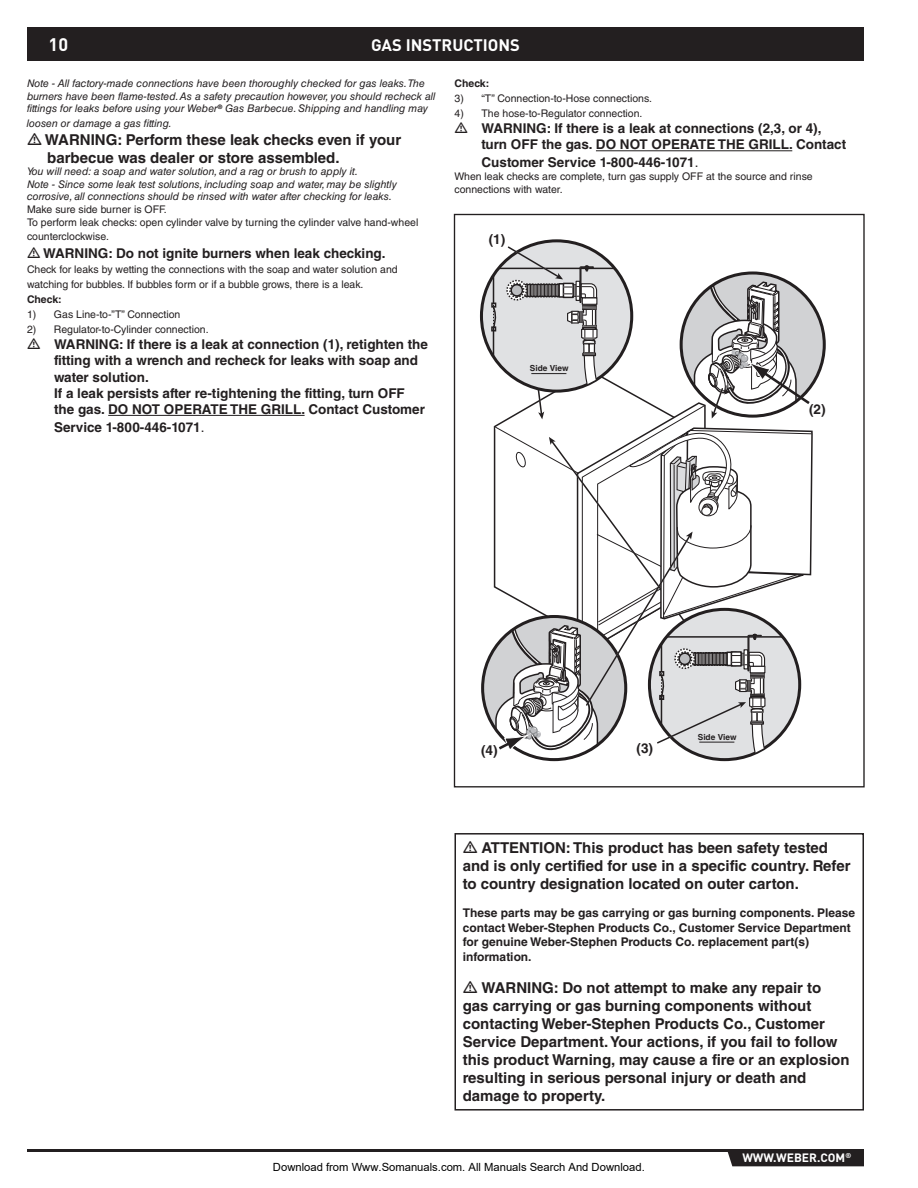
<style>
.page{position:relative;width:918px;height:1188px;background:#fff}
.page>*{position:absolute;margin:0;border:0;box-sizing:border-box;transform-origin:0 0}
.t1{font:18px "DI Nkerned";color:#fff}
.t2{font:16.5px "DI Nkerned";color:#fff}
.t3{font:700 15px/18px "Helvetica LT Std";color:#231f20}
.t4{font:700 13.65px "Helvetica";color:#231f20}
.t5{font:700 13.5px/16.2px "Helvetica LT Std";color:#231f20}
.t6{font:700 12px/14.4px "Helvetica LT Std";color:#231f20}
.t7{font:12px "DI Nkerned";color:#fff}
.t8{font:11.25px "Arial";color:#000}
.t9{font:10.5px/12.6px "Helvetica LT Std";color:#231f20}
.t10{font:italic 10.5px/12.6px "Helvetica LT Std";color:#231f20}
.t11{font:700 10.5px "Helvetica LT Std";color:#231f20}
.t12{font:700 8.25px "Helvetica";color:#231f20}
.s1{font-weight:400}
</style>
<div class="page">
<div style="left:27px;top:27px;width:837px;height:33px;background:#231f20"></div>
<hr style="left:27px;top:1149px;width:702px;height:3px;background:#231f20">
<div style="left:727px;top:1149px;width:137px;height:17px;background:#231f20"></div>
<hr style="left:108px;top:415px;width:197px;height:1px;background:#231f20">
<hr style="left:596px;top:150px;width:196px;height:1px;background:#231f20">
<svg style="left:681px;top:273px;width:143px;height:143px"></svg>
<svg style="left:491px;top:213px;width:323px;height:549px"></svg>
<div style="left:455px;top:833px;width:409px;height:278px;border:2px solid #231f20"></div>
<p class="t1" style="left:49px;top:38px;width:21px">10</p>
<p class="t2" style="left:371px;top:40px;width:150px">GAS INSTRUCTIONS</p>
<p class="t10" style="left:27px;top:78px;width:410px">Note - All factory-made connections have been thoroughly checked for gas leaks.The burners have been flame-tested. As a safety precaution however, you should recheck all fittings for leaks before using your Weber<sup>®</sup> Gas Barbecue. Shipping and handling may</p>
<p class="t10" style="left:27px;top:117px;width:146px">loosen or damage a gas fitting.</p>
<p class="t3" style="left:45px;top:132px;width:358px">WARNING: Perform these leak checks even if your barbecue was dealer or store assembled.</p>
<p class="t10" style="left:27px;top:166px;width:372px">You will need: a soap and water solution, and a rag or brush to apply it.<br>Note - Since some leak test solutions, including soap and water, may be slightly corrosive, all connections should be rinsed with water after checking for leaks.</p>
<p class="t9" style="left:27px;top:204px;width:393px">Make sure side burner is OFF.<br>To perform leak checks: open cylinder valve by turning the cylinder valve hand-wheel</p>
<p class="t9" style="left:27px;top:231px;width:84px">counterclockwise.</p>
<p class="t5" style="left:43px;top:246px;width:344px">WARNING: Do not ignite burners when leak checking.</p>
<p class="t9" style="left:27px;top:263px;width:372px;line-height:15px">Check for leaks by wetting the connections with the soap and water solution and watching for bubbles. If bubbles form or if a bubble grows, there is a leak.</p>
<p class="t11" style="left:27px;top:296px;width:36px">Check:</p>
<p class="t9" style="left:27px;top:309px;width:155px">1) Gas Line-to-”T” Connection</p>
<p class="t9" style="left:27px;top:324px;width:183px">2) Regulator-to-Cylinder connection.</p>
<p class="t5" style="left:54px;top:337px;width:375px">WARNING: If there is a leak at connection (1), retighten the fitting with a wrench and recheck for leaks with soap and water solution.<br>If a leak persists after re-tightening the fitting, turn OFF the gas. DO NOT OPERATE THE GRILL. Contact Customer</p>
<p class="t5" style="left:54px;top:420px;width:152px">Service 1-800-446-1071<span class="s1">.</span></p>
<p class="t11" style="left:455px;top:80px;width:36px">Check:</p>
<p class="t9" style="left:455px;top:93px;width:199px">3) “T” Connection-to-Hose connections.</p>
<p class="t9" style="left:455px;top:108px;width:190px">4) The hose-to-Regulator connection.</p>
<p class="t5" style="left:482px;top:121px;width:366px">WARNING: If there is a leak at connections (2,3, or 4), turn OFF the gas. DO NOT OPERATE THE GRILL. Contact</p>
<p class="t5" style="left:482px;top:156px;width:218px">Customer Service 1-800-446-1071<span class="s1">.</span></p>
<p class="t9" style="left:455px;top:171px;width:360px">When leak checks are complete, turn gas supply OFF at the source and rinse connections with water.</p>
<p class="t4" style="left:489px;top:235px;width:18px">(1)</p>
<p class="t12" style="left:530px;top:365px;width:40px">Side View</p>
<p class="t4" style="left:809px;top:404px;width:18px">(2)</p>
<p class="t4" style="left:481px;top:745px;width:18px">(4)</p>
<p class="t4" style="left:637px;top:743px;width:18px">(3)</p>
<p class="t12" style="left:698px;top:734px;width:40px">Side View</p>
<p class="t3" style="left:463px;top:840px;width:389px;text-indent:19px">ATTENTION: This product has been safety tested and is only certified for use in a specific country. Refer to country designation located on outer carton.</p>
<p class="t6" style="left:463px;top:907px;width:394px">These parts may be gas carrying or gas burning components. Please contact Weber-Stephen Products Co., Customer Service Department for genuine Weber-Stephen Products Co. replacement part(s) information.</p>
<p class="t3" style="left:463px;top:980px;width:388px;text-indent:19px">WARNING: Do not attempt to make any repair to gas carrying or gas burning components without contacting Weber-Stephen Products Co., Customer Service Department. Your actions, if you fail to follow this product Warning, may cause a fire or an explosion resulting in serious personal injury or death and damage to property.</p>
<p class="t8" style="left:273px;top:1160px;width:373px">Download from Www.Somanuals.com. All Manuals Search And Download.</p>
<p class="t7" style="left:742px;top:1154px;width:110px">WWW.WEBER.COM<sup>®</sup></p>
</div>
